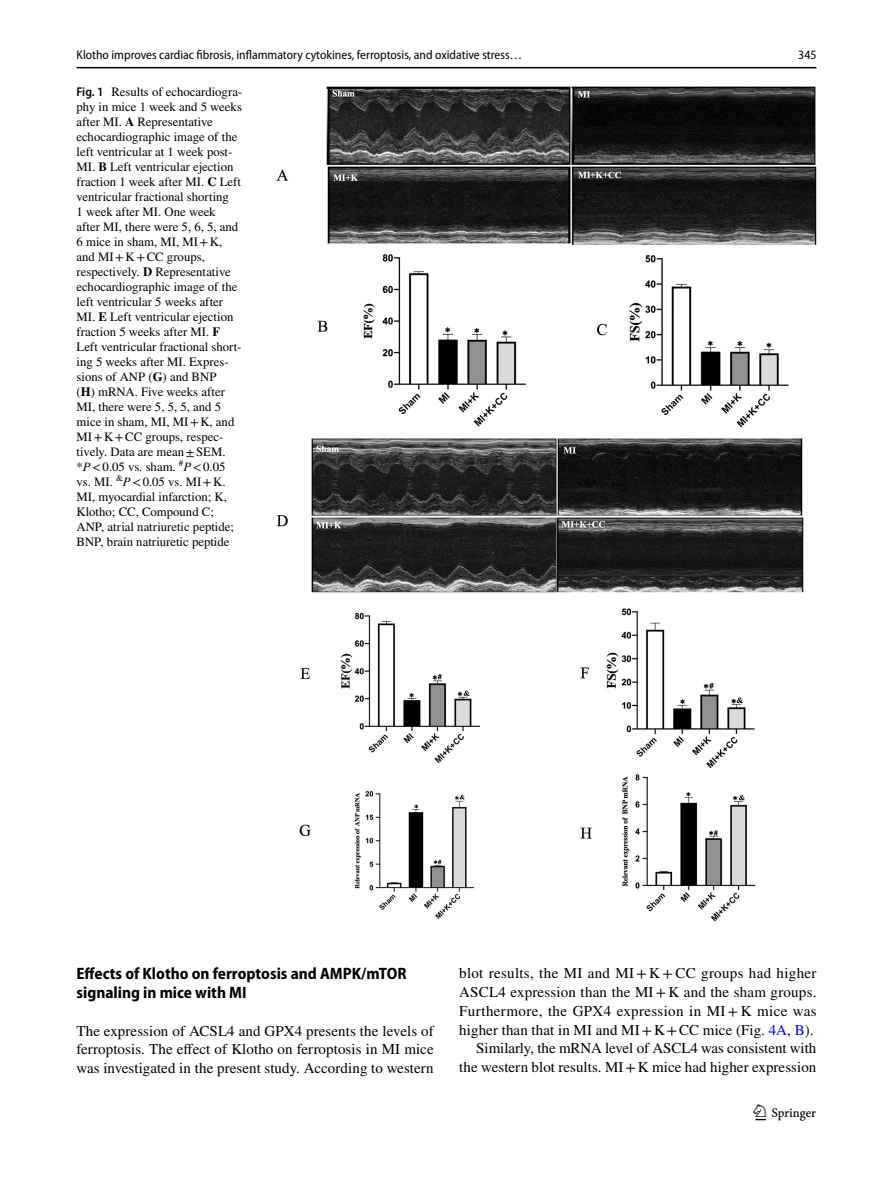
<style>
.page{position:relative;width:893px;height:1187px;background:#fff}
.page>*{position:absolute;margin:0;border:0;box-sizing:border-box;transform-origin:0 0}
.t1{font:22.5px "Springnew Regular 3";color:#000}
.t2{font:700 semi-condensed 16.5px/18.8px "Myriad Pro";color:#000}
.t3{font:15px/18.8px "STIX";letter-spacing:.005em;color:#000;text-align:justify}
.t4{font:12.75px/15px "STIX";color:#000}
.t5{font:12.75px "Myriad Pro Semi Cn 3";color:#000}
.t6{font:semi-condensed 12.75px "Myriad Pro";color:#000}
.s1{font-family:"Myriad Pro";font-weight:600;font-stretch:semi-condensed}
.s2{font-weight:700}
.s3{font-style:italic}
.s4{color:#00f}
</style>
<div class="page">
<hr style="left:77px;top:67px;width:739px;height:1px;background:#000">
<img style="left:276px;top:87px;width:540px;height:834px">
<p class="t5" style="left:77px;top:48px;width:447px">Klotho improves cardiac fibrosis, inflammatory cytokines, ferroptosis, and oxidative stress…</p>
<p class="t6" style="left:798px;top:48px;width:20px">345</p>
<p class="t4" style="left:77px;top:85px;width:167px"><span class="s1">Fig. 1</span> Results of echocardiogra&shy;phy in mice 1 week and 5 weeks after MI. <span class="s2">A</span> Representative echocardiographic image of the left ventricular at 1 week post-<br>MI. <span class="s2">B</span> Left ventricular ejection fraction 1 week after MI. <span class="s2">C</span> Left ventricular fractional shorting<br>1 week after MI. One week after MI, there were 5, 6, 5, and<br>6 mice in sham, MI, MI+K, and MI+K+CC groups, respectively. <span class="s2">D</span> Representative echocardiographic image of the left ventricular 5 weeks after<br>MI. <span class="s2">E</span> Left ventricular ejection fraction 5 weeks after MI. <span class="s2">F<br></span>Left ventricular fractional short&shy;ing 5 weeks after MI. Expres&shy;sions of ANP (<span class="s2">G</span>) and BNP<br>(<span class="s2">H</span>) mRNA. Five weeks after<br>MI, there were 5, 5, 5, and 5 mice in sham, MI, MI+K, and<br>MI+K+CC groups, respec&shy;tively. Data are mean±SEM. *<span class="s3">P</span>&lt;0.05 vs. sham. <sup>#</sup><span class="s3">P</span>&lt;0.05 vs. MI. <sup>&amp;</sup><span class="s3">P</span>&lt;0.05 vs. MI+K.<br>MI, myocardial infarction; K,<br>Klotho; CC, Compound C;<br>ANP, atrial natriuretic peptide;<br>BNP, brain natriuretic peptide</p>
<p class="t2" style="left:77px;top:964px;width:332px">Effects of Klotho on ferroptosis and AMPK/mTOR signaling in mice with MI</p>
<p class="t3" style="left:77px;top:1022px;width:359px">The expression of ACSL4 and GPX4 presents the levels of ferroptosis. The effect of Klotho on ferroptosis in MI mice was investigated in the present study. According to western</p>
<p class="t3" style="left:459px;top:964px;width:359px;text-align:right">blot results, the MI and MI+ K +CC groups had higher ASCL4 expression than the MI+ K and the sham groups.<br>Furthermore, the GPX4 expression in MI+ K mice was higher than that in MI and MI+K+CC mice (Fig. <span class="s4">4A</span>, <span class="s4">B</span>).<br>Similarly, the mRNA level of ASCL4 was consistent with the western blot results. MI+K mice had higher expression</p>
<h1 class="t1" style="left:755px;top:1104px;width:62px">1 3</h1>
</div>
